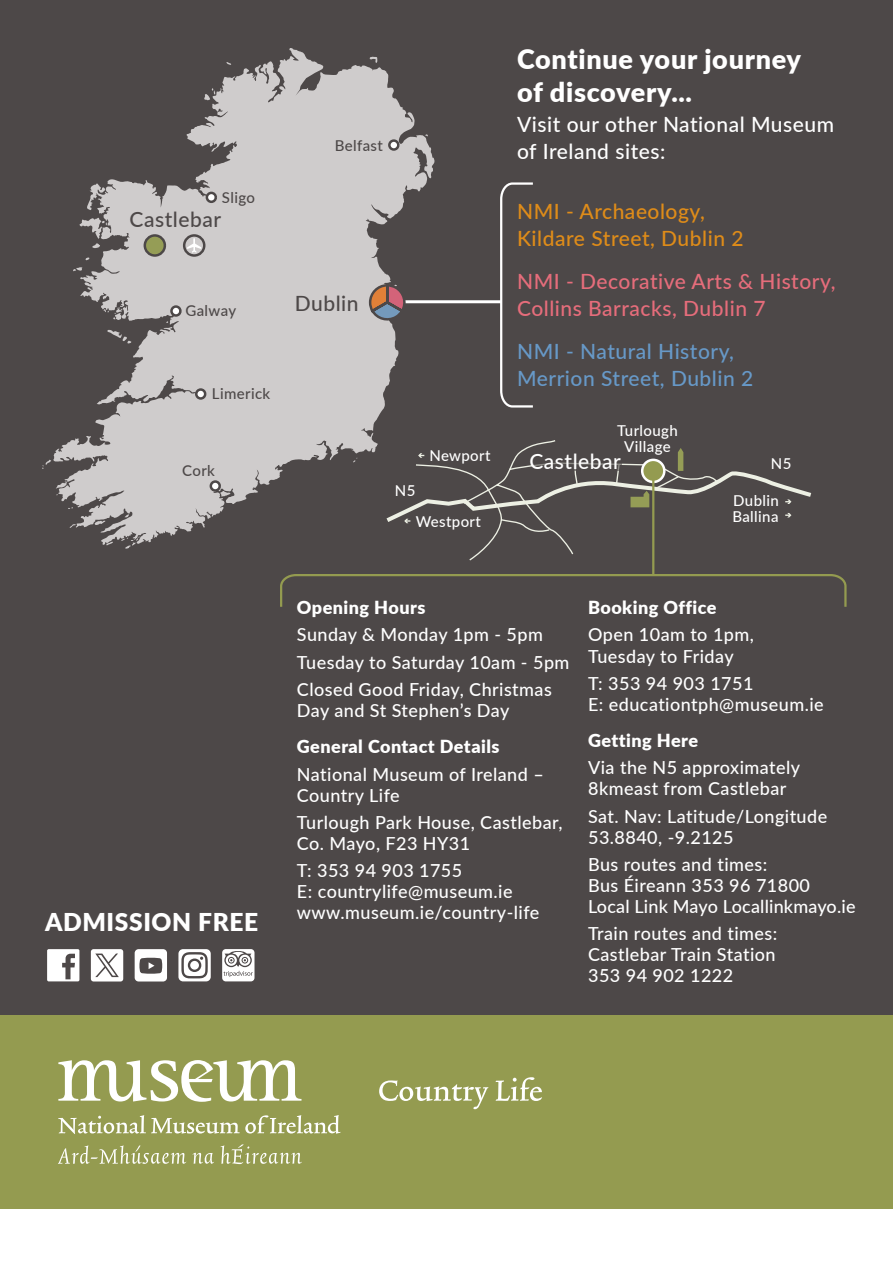
<style>
.page{position:relative;width:893px;height:1263px;background:#fff}
.page>*{position:absolute;margin:0;border:0;box-sizing:border-box;transform-origin:0 0}
.t1{font:900 27px/33px "Lato";letter-spacing:.025em;color:#fff}
.t2{font:900 24.6px "Lato";letter-spacing:.025em;color:#fff}
.t3{font:500 21px/27px "Lato";letter-spacing:.025em;color:#fff}
.t4{font:500 21px/27px "Lato";letter-spacing:.025em;color:#e66d7b}
.t5{font:500 21px/27px "Lato";letter-spacing:.025em;color:#6799c8}
.t6{font:500 21px/27px "Lato";letter-spacing:.025em;color:#df8c19}
.t7{font:500 21px "Lato";letter-spacing:.025em;color:#4d4848}
.t8{font:500 18px/21px "Lato";letter-spacing:.025em;color:#fff}
.t9{font:900 18px "Lato";letter-spacing:.025em;color:#fff}
.t10{font:500 15px/16.5px "Lato";letter-spacing:.025em;color:#fff;text-align:center}
.t11{font:500 15px "Lato";letter-spacing:.025em;color:#4d4848}
</style>
<div class="page">
<div style="left:0;top:0;width:893px;height:1034px;background:#4d4848"></div>
<svg style="left:135px;top:949px;width:32px;height:32px"></svg>
<svg style="left:91px;top:949px;width:32px;height:32px"></svg>
<hr style="left:379px;top:300px;width:123px;height:3px;background:#fff">
<div style="left:0;top:1015px;width:893px;height:194px;background:#949b50"></div>
<svg style="left:58px;top:1060px;width:243px;height:42px"></svg>
<svg style="left:58px;top:1115px;width:283px;height:19px"></svg>
<svg style="left:58px;top:1145px;width:128px;height:19px"></svg>
<svg style="left:193px;top:1153px;width:21px;height:11px"></svg>
<svg style="left:221px;top:1144px;width:81px;height:20px"></svg>
<svg style="left:379px;top:1080px;width:109px;height:29px"></svg>
<svg style="left:496px;top:1077px;width:46px;height:24px"></svg>
<svg style="left:53px;top:48px;width:381px;height:497px;fill:#cfcccc"></svg>
<svg style="left:204px;top:88px;width:11px;height:12px"></svg>
<svg style="left:226px;top:62px;width:5px;height:3px"></svg>
<svg style="left:370px;top:57px;width:7px;height:6px"></svg>
<svg style="left:353px;top:458px;width:4px;height:4px"></svg>
<svg style="left:70px;top:524px;width:6px;height:4px"></svg>
<svg style="left:106px;top:542px;width:7px;height:3px"></svg>
<svg style="left:220px;top:491px;width:11px;height:6px"></svg>
<svg style="left:42px;top:460px;width:9px;height:9px"></svg>
<svg style="left:95px;top:521px;width:10px;height:4px"></svg>
<svg style="left:121px;top:536px;width:19px;height:13px"></svg>
<svg style="left:56px;top:482px;width:11px;height:13px"></svg>
<svg style="left:124px;top:514px;width:5px;height:3px"></svg>
<svg style="left:104px;top:308px;width:18px;height:12px"></svg>
<svg style="left:80px;top:218px;width:27px;height:30px"></svg>
<svg style="left:73px;top:267px;width:9px;height:4px"></svg>
<svg style="left:107px;top:330px;width:24px;height:13px"></svg>
<div style="left:206px;top:192px;width:11px;height:11px;background:#fff;border:2px solid #4d4848;border-radius:50%"></div>
<svg style="left:388px;top:139px;width:11px;height:12px"></svg>
<svg style="left:170px;top:305px;width:12px;height:12px"></svg>
<svg style="left:195px;top:388px;width:11px;height:12px"></svg>
<svg style="left:210px;top:480px;width:11px;height:12px"></svg>
<svg style="left:187px;top:238px;width:14px;height:15px"></svg>
<div style="left:183px;top:234px;width:22px;height:23px;border:2px solid #4d4848;border-radius:50%"></div>
<svg style="left:144px;top:234px;width:22px;height:23px"></svg>
<svg style="left:368px;top:283px;width:39px;height:39px"></svg>
<svg style="left:499px;top:182px;width:34px;height:226px"></svg>
<svg style="left:382px;top:439px;width:430px;height:123px"></svg>
<div style="left:532px;top:451px;width:89px;height:20px;background:#4d4848"></div>
<svg style="left:280px;top:573px;width:567px;height:34px"></svg>
<svg style="left:47px;top:949px;width:32px;height:32px"></svg>
<svg style="left:222px;top:949px;width:32px;height:32px"></svg>
<svg style="left:178px;top:949px;width:33px;height:32px"></svg>
<hr style="left:652px;top:474px;width:2px;height:100px;background:#949b50">
<p class="t11" style="left:222px;top:187px;width:35px">Sligo</p>
<p class="t7" style="left:130px;top:204px;width:93px">Castlebar</p>
<p class="t11" style="left:185px;top:300px;width:52px">Galway</p>
<p class="t11" style="left:335px;top:134px;width:50px">Belfast</p>
<p class="t7" style="left:295px;top:288px;width:65px">Dublin</p>
<p class="t11" style="left:212px;top:382px;width:60px">Limerick</p>
<p class="t11" style="left:182px;top:460px;width:34px">Cork</p>
<p class="t10" style="left:395px;top:481px;width:22px">N5</p>
<p class="t10" style="left:429px;top:446px;width:63px">Newport</p>
<p class="t10" style="left:416px;top:512px;width:67px">Westport</p>
<h1 class="t1" style="left:517px;top:42px;width:285px">Continue your journey of discovery...</h1>
<p class="t3" style="left:517px;top:109px;width:318px">Visit our other National Museum of Ireland sites:</p>
<p class="t6" style="left:517px;top:197px;width:228px">NMI - Archaeology,<br>Kildare Street, Dublin 2</p>
<p class="t4" style="left:517px;top:267px;width:320px">NMI - Decorative Arts &amp; History,<br>Collins Barracks, Dublin 7</p>
<p class="t5" style="left:517px;top:337px;width:238px">NMI - Natural History,<br>Merrion Street, Dublin 2</p>
<p class="t10" style="left:617px;top:422px;width:62px">Turlough<br>Village</p>
<p class="t3" style="left:529px;top:447px;width:93px">Castlebar</p>
<p class="t10" style="left:771px;top:455px;width:22px">N5</p>
<p class="t10" style="left:733px;top:492px;width:47px">Dublin</p>
<p class="t10" style="left:732px;top:507px;width:48px">Ballina</p>
<h2 class="t2" style="left:45px;top:904px;width:215px">ADMISSION FREE</h2>
<p class="t9" style="left:297px;top:594px;width:130px">Opening Hours</p>
<p class="t8" style="left:297px;top:620px;width:274px;line-height:27.5px">Sunday &amp; Monday 1pm - 5pm<br>Tuesday to Saturday 10am - 5pm<br>Closed Good Friday, Christmas</p>
<p class="t8" style="left:297px;top:699px;width:214px">Day and St Stephen’s Day</p>
<p class="t9" style="left:297px;top:733px;width:204px">General Contact Details</p>
<p class="t8" style="left:297px;top:763px;width:248px">National Museum of Ireland –<br>Country Life</p>
<p class="t8" style="left:297px;top:811px;width:267px">Turlough Park House, Castlebar,<br>Co. Mayo, F23 HY31</p>
<p class="t8" style="left:297px;top:859px;width:244px">T: 353 94 903 1755<br>E: countrylife@museum.ie www.museum.ie/country-life</p>
<p class="t9" style="left:588px;top:594px;width:130px">Booking Office</p>
<p class="t8" style="left:588px;top:624px;width:167px">Open 10am to 1pm,<br>Tuesday to Friday</p>
<p class="t8" style="left:588px;top:672px;width:237px">T: 353 94 903 1751<br>E: educationtph@museum.ie</p>
<p class="t9" style="left:588px;top:727px;width:111px">Getting Here</p>
<p class="t8" style="left:588px;top:756px;width:214px">Via the N5 approximately<br>8kmeast from Castlebar</p>
<p class="t8" style="left:588px;top:805px;width:241px">Sat. Nav: Latitude/Longitude<br>53.8840, -9.2125</p>
<p class="t8" style="left:588px;top:853px;width:269px">Bus routes and times:<br>Bus Éireann 353 96 71800<br>Local Link Mayo Locallinkmayo.ie</p>
<p class="t8" style="left:588px;top:922px;width:191px;text-align:justify">Train routes and times:<br>Castlebar Train Station 353 94 902 1222</p>
</div>
